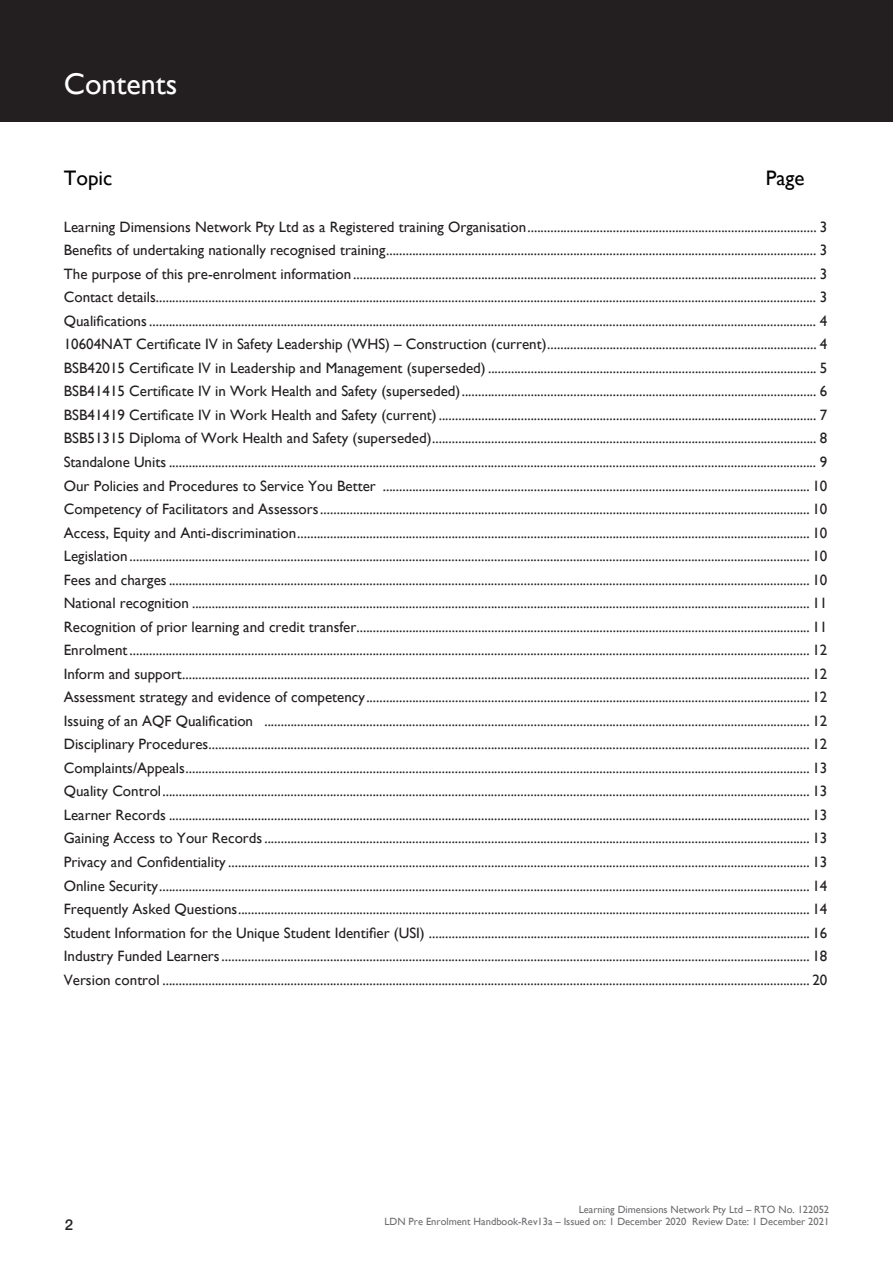
<style>
.page{position:relative;width:893px;height:1263px;background:#fff}
.page>*{position:absolute;margin:0;border:0;box-sizing:border-box;transform-origin:0 0}
.t1{font:30px "Gill Sans";color:#fff}
._3_Sub_header{font:21px "Gill Sans";color:#000}
._4_Body_text{font:15px "Gill Sans";color:#231f20}
.t2{font:500 15px "Helvetica Neue LT Std";color:#231f20}
.t3{font:10.5px/12px "Gill Sans";color:#6c6d70;text-align:right}
</style>
<div class="page">
<div style="left:0;top:0;width:893px;height:122px;background:#231f20"></div>
<p class="t1" style="left:64px;top:66px;width:115px">Contents</p>
<p class="_3_Sub_header" style="left:64px;top:165px;width:50px">Topic</p>
<p class="_3_Sub_header" style="left:766px;top:165px;width:40px">Page</p>
<p class="_4_Body_text" style="left:64px;top:218px;width:765px">Learning Dimensions Network Pty Ltd as a Registered training Organisation........................................................................................ 3</p>
<p class="_4_Body_text" style="left:64px;top:241px;width:765px">Benefits of undertaking nationally recognised training................................................................................................................................... 3</p>
<p class="_4_Body_text" style="left:64px;top:265px;width:765px">The purpose of this pre-enrolment information............................................................................................................................................. 3</p>
<p class="_4_Body_text" style="left:64px;top:288px;width:765px">Contact details......................................................................................................................................................................................................... 3</p>
<p class="_4_Body_text" style="left:64px;top:312px;width:765px">Qualifications ........................................................................................................................................................................................................... 4</p>
<p class="_4_Body_text" style="left:64px;top:335px;width:765px">10604NAT Certificate IV in Safety Leadership (WHS) – Construction (current).................................................................................. 4</p>
<p class="_4_Body_text" style="left:64px;top:359px;width:765px">BSB42015 Certificate IV in Leadership and Management (superseded).................................................................................................... 5</p>
<p class="_4_Body_text" style="left:64px;top:382px;width:765px">BSB41415 Certificate IV in Work Health and Safety (superseded)............................................................................................................ 6</p>
<p class="_4_Body_text" style="left:64px;top:406px;width:765px">BSB41419 Certificate IV in Work Health and Safety (current)................................................................................................................... 7</p>
<p class="_4_Body_text" style="left:64px;top:430px;width:765px">BSB51315 Diploma of Work Health and Safety (superseded)..................................................................................................................... 8</p>
<p class="_4_Body_text" style="left:64px;top:453px;width:765px">Standalone Units ..................................................................................................................................................................................................... 9</p>
<p class="_4_Body_text" style="left:64px;top:477px;width:765px">Our Policies and Procedures to Service You Better .................................................................................................................................. 10</p>
<p class="_4_Body_text" style="left:64px;top:500px;width:765px">Competency of Facilitators and Assessors..................................................................................................................................................... 10</p>
<p class="_4_Body_text" style="left:64px;top:524px;width:765px">Access, Equity and Anti-discrimination............................................................................................................................................................ 10</p>
<p class="_4_Body_text" style="left:64px;top:547px;width:765px">Legislation ............................................................................................................................................................................................................... 10</p>
<p class="_4_Body_text" style="left:64px;top:571px;width:765px">Fees and charges ................................................................................................................................................................................................... 10</p>
<p class="_4_Body_text" style="left:64px;top:594px;width:765px">National recognition ............................................................................................................................................................................................ 11</p>
<p class="_4_Body_text" style="left:64px;top:618px;width:765px">Recognition of prior learning and credit transfer.......................................................................................................................................... 11</p>
<p class="_4_Body_text" style="left:64px;top:641px;width:765px">Enrolment............................................................................................................................................................................................................... 12</p>
<p class="_4_Body_text" style="left:64px;top:665px;width:765px">Inform and support............................................................................................................................................................................................... 12</p>
<p class="_4_Body_text" style="left:64px;top:688px;width:765px">Assessment strategy and evidence of competency....................................................................................................................................... 12</p>
<p class="_4_Body_text" style="left:64px;top:712px;width:765px">Issuing of an AQF Qualification ...................................................................................................................................................................... 12</p>
<p class="_4_Body_text" style="left:64px;top:735px;width:765px">Disciplinary Procedures....................................................................................................................................................................................... 12</p>
<p class="_4_Body_text" style="left:64px;top:759px;width:765px">Complaints/Appeals.............................................................................................................................................................................................. 13</p>
<p class="_4_Body_text" style="left:64px;top:782px;width:765px">Quality Control..................................................................................................................................................................................................... 13</p>
<p class="_4_Body_text" style="left:64px;top:806px;width:765px">Learner Records ................................................................................................................................................................................................... 13</p>
<p class="_4_Body_text" style="left:64px;top:829px;width:765px">Gaining Access to Your Records...................................................................................................................................................................... 13</p>
<p class="_4_Body_text" style="left:64px;top:853px;width:765px">Privacy and Confidentiality ................................................................................................................................................................................. 13</p>
<p class="_4_Body_text" style="left:64px;top:877px;width:765px">Online Security...................................................................................................................................................................................................... 14</p>
<p class="_4_Body_text" style="left:64px;top:900px;width:765px">Frequently Asked Questions.............................................................................................................................................................................. 14</p>
<p class="_4_Body_text" style="left:64px;top:924px;width:765px">Student Information for the Unique Student Identifier (USI) .................................................................................................................... 16</p>
<p class="_4_Body_text" style="left:64px;top:947px;width:765px">Industry Funded Learners................................................................................................................................................................................... 18</p>
<p class="_4_Body_text" style="left:64px;top:971px;width:765px">Version control ..................................................................................................................................................................................................... 20</p>
<p class="t2" style="left:65px;top:1215px;width:10px">2</p>
<p class="t3" style="left:384px;top:1203px;width:446px">Learning Dimensions Network Pty Ltd – RTO No. 122052<br>LDN Pre Enrolment Handbook-Rev13a – Issued on: 1 December 2020 Review Date: 1 December 2021</p>
</div>
